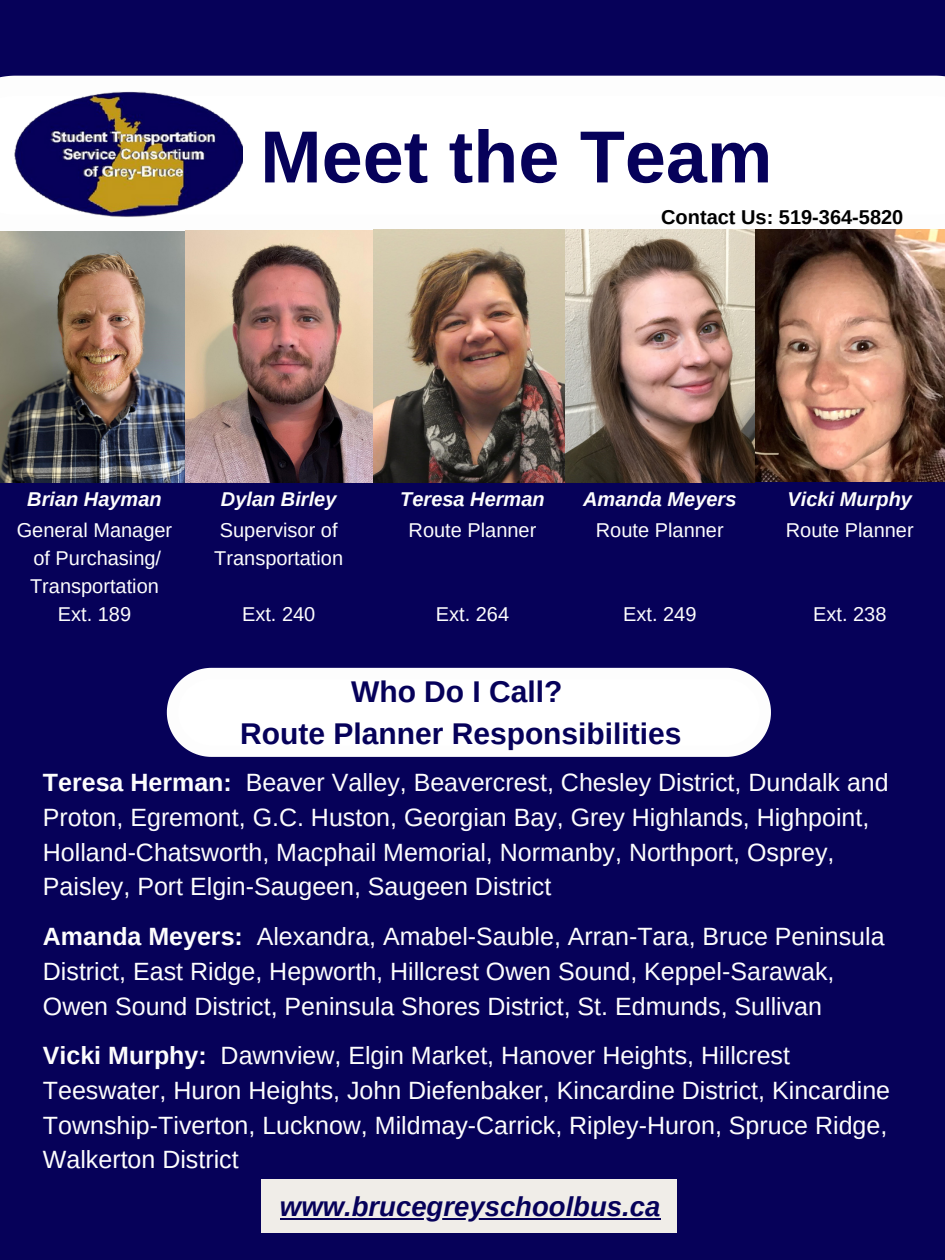
<style>
.page{position:relative;width:945px;height:1260px;background:#060159}
.page>*{position:absolute;margin:0;border:0;box-sizing:border-box;transform-origin:0 0}
.t1{font:700 73.75px "Arimo";color:#06015a}
.t2{font:700 30px/41.2px "Arimo";color:#06015a;text-align:center}
.t3{font:italic 700 27.5px "Arimo";color:#06015a}
.t4{font:25px/34.8px "Arimo";color:#fdfdfd}
.t5{font:20px/27.9px "Arimo";color:#fdfdfd;text-align:center}
.t6{font:italic 700 20px "Arimo";color:#fdfdfd}
.t7{font:700 20px "Arimo";color:#000}
.s1{font-weight:700}
</style>
<div class="page">
<div style="left:0;top:76px;width:945px;height:156px;background:#fdfdfd"></div>
<div style="left:0;top:96px;width:945px;height:119px;background:#fff"></div>
<img style="left:15px;top:75px;width:228px;height:157px">
<img style="left:0;top:232px;width:186px;height:251px">
<img style="left:186px;top:231px;width:187px;height:252px">
<img style="left:373px;top:229px;width:572px;height:254px">
<svg style="left:167px;top:668px;width:604px;height:89px;background:#e1e1ea"></svg>
<div style="left:178px;top:679px;width:582px;height:67px;background:#fff;border-radius:33px"></div>
<div style="left:262px;top:1179px;width:415px;height:54px;background:#f0ede8"></div>
<hr style="left:280px;top:1218px;width:380px;height:2px;background:#06015a">
<h1 class="t1" style="left:260px;top:116px;width:514px">Meet the Team</h1>
<p class="t7" style="left:661px;top:206px;width:244px">Contact Us: 519-364-5820</p>
<p class="t6" style="left:27px;top:488px;width:136px">Brian Hayman</p>
<p class="t5" style="left:17px;top:516px;width:157px">General Manager of Purchasing/<br>Transportation<br>Ext. 189</p>
<p class="t6" style="left:221px;top:488px;width:117px">Dylan Birley</p>
<p class="t5" style="left:214px;top:516px;width:130px;text-align:left">Supervisor of<br>Transportation</p>
<p class="t5" style="left:242px;top:600px;width:75px">Ext. 240</p>
<p class="t6" style="left:400px;top:488px;width:146px">Teresa Herman</p>
<p class="t5" style="left:409px;top:516px;width:129px">Route Planner</p>
<p class="t5" style="left:436px;top:600px;width:75px">Ext. 264</p>
<p class="t6" style="left:583px;top:488px;width:155px">Amanda Meyers</p>
<p class="t5" style="left:596px;top:516px;width:129px">Route Planner</p>
<p class="t5" style="left:623px;top:600px;width:75px">Ext. 249</p>
<p class="t6" style="left:788px;top:488px;width:126px">Vicki Murphy</p>
<p class="t5" style="left:786px;top:516px;width:129px">Route Planner</p>
<p class="t5" style="left:813px;top:600px;width:75px">Ext. 238</p>
<p class="t2" style="left:240px;top:671px;width:443px">Who Do I Call?<br>Route Planner Responsibilities</p>
<p class="t4" style="left:43px;top:765px;width:847px"><span class="s1">Teresa Herman:</span> Beaver Valley, Beavercrest, Chesley District, Dundalk and Proton, Egremont, G.C. Huston, Georgian Bay, Grey Highlands, Highpoint, Holland-Chatsworth, Macphail Memorial, Normanby, Northport, Osprey, Paisley, Port Elgin-Saugeen, Saugeen District</p>
<p class="t4" style="left:43px;top:919px;width:843px"><span class="s1">Amanda Meyers:</span> Alexandra, Amabel-Sauble, Arran-Tara, Bruce Peninsula<br>District, East Ridge, Hepworth, Hillcrest Owen Sound, Keppel-Sarawak,<br>Owen Sound District, Peninsula Shores District, St. Edmunds, Sullivan</p>
<p class="t4" style="left:43px;top:1038px;width:849px"><span class="s1">Vicki Murphy:</span> Dawnview, Elgin Market, Hanover Heights, Hillcrest Teeswater, Huron Heights, John Diefenbaker, Kincardine District, Kincardine Township-Tiverton, Lucknow, Mildmay-Carrick, Ripley-Huron, Spruce Ridge, Walkerton District</p>
<p class="t3" style="left:280px;top:1191px;width:382px">www.brucegreyschoolbus.ca</p>
</div>
